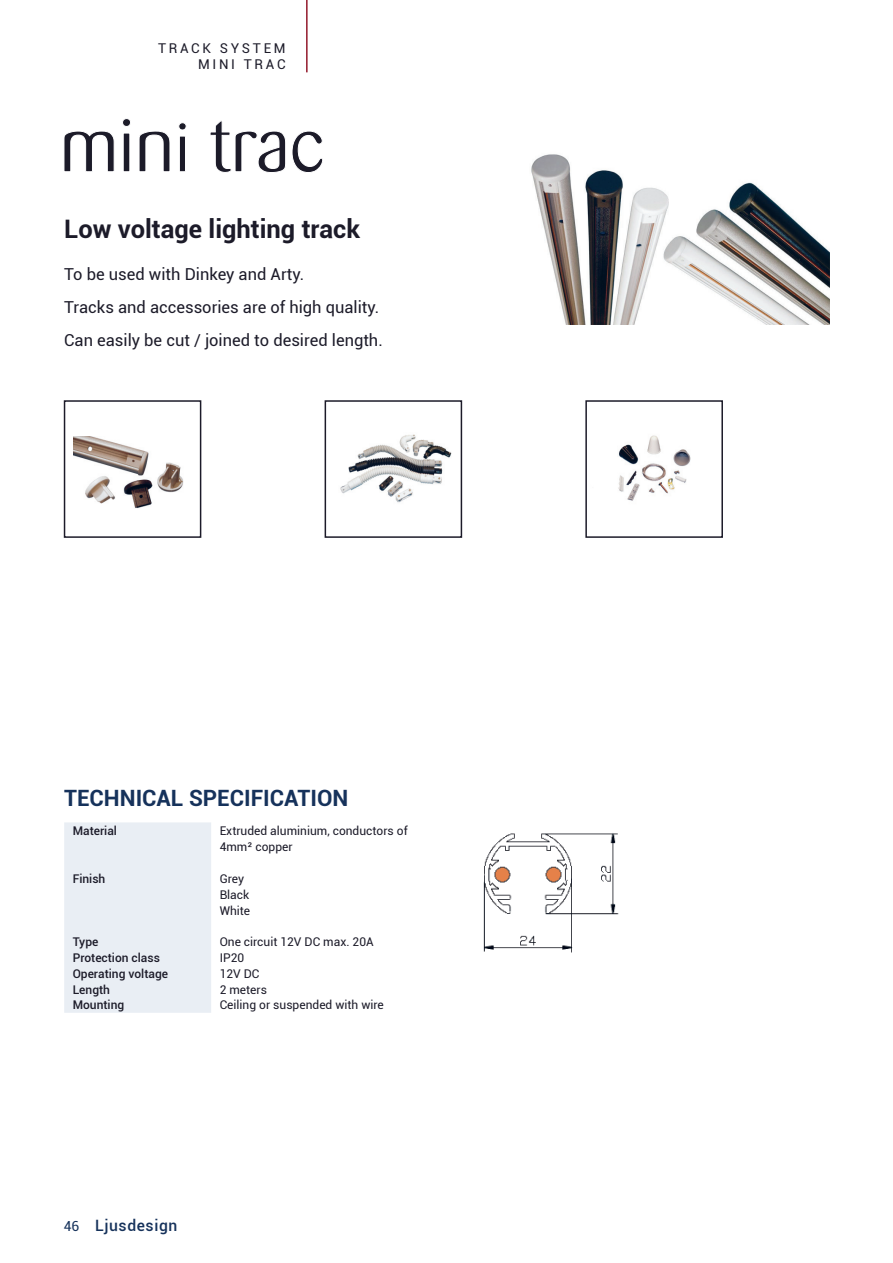
<style>
.page{position:relative;width:893px;height:1263px;background:#fff}
.page>*{position:absolute;margin:0;border:0;box-sizing:border-box;transform-origin:0 0}
.t1{font:700 25.5px "Roboto";color:#1c1b29}
.t2{font:700 22.5px "Roboto";color:#16325b}
.t3{font:16.5px/33px "Roboto";color:#1c1b29}
.t4{font:500 15.6px "Roboto";letter-spacing:.04em;color:#16325b}
.t5{font:13.5px/16.2px "Roboto";letter-spacing:.2em;color:#1c1b29;text-align:right}
.t6{font:12px/15.8px "Roboto";color:#1c1b29}
.t7{font:500 12px "Roboto";color:#1c1b29}
.s1{font-weight:400;font-size:13.95px}
</style>
<div class="page">
<div style="left:64px;top:822px;width:147px;height:191px;background:#e9eef4"></div>
<hr style="left:306px;top:0;width:2px;height:72px;background:#93182b">
<svg style="left:64px;top:131px;width:51px;height:41px"></svg>
<svg style="left:122px;top:118px;width:8px;height:54px"></svg>
<svg style="left:139px;top:131px;width:31px;height:41px"></svg>
<svg style="left:178px;top:122px;width:9px;height:50px"></svg>
<svg style="left:210px;top:120px;width:76px;height:53px"></svg>
<svg style="left:292px;top:131px;width:31px;height:42px"></svg>
<img style="left:483px;top:833px;width:136px;height:120px">
<div style="left:64px;top:400px;width:137px;height:138px;border:2px solid #1c1b29"></div>
<div style="left:325px;top:400px;width:137px;height:138px;border:2px solid #1c1b29"></div>
<div style="left:585px;top:400px;width:138px;height:138px;border:2px solid #1c1b29"></div>
<img style="left:531px;top:154px;width:298px;height:170px">
<img style="left:340px;top:434px;width:112px;height:69px">
<img style="left:74px;top:436px;width:110px;height:72px">
<img style="left:618px;top:435px;width:73px;height:66px">
<p class="t5" style="left:158px;top:39px;width:129px">TRACK SYSTEM<br>MINI TRAC</p>
<h1 class="t1" style="left:64px;top:211px;width:297px">Low voltage lighting track</h1>
<h3 class="t3" style="left:64px;top:257px;width:320px">To be used with Dinkey and Arty.<br>Tracks and accessories are of high quality.<br>Can easily be cut / joined to desired length.</h3>
<h2 class="t2" style="left:64px;top:782px;width:286px">TECHNICAL SPECIFICATION</h2>
<p class="t7" style="left:73px;top:822px;width:46px">Material</p>
<p class="t6" style="left:220px;top:822px;width:189px;line-height:16.5px">Extruded aluminium, conductors of<br>4mm² copper</p>
<p class="t7" style="left:73px;top:870px;width:34px">Finish</p>
<p class="t6" style="left:220px;top:870px;width:32px">Grey<br>Black<br>White</p>
<p class="t7" style="left:73px;top:933px;width:27px">Type</p>
<p class="t6" style="left:220px;top:933px;width:156px">One circuit 12V DC max. 20A</p>
<p class="t7" style="left:73px;top:949px;width:89px">Protection class</p>
<p class="t6" style="left:220px;top:949px;width:26px">IP20</p>
<p class="t7" style="left:73px;top:965px;width:97px">Operating voltage</p>
<p class="t6" style="left:220px;top:965px;width:41px">12V DC</p>
<p class="t7" style="left:73px;top:981px;width:39px">Length</p>
<p class="t6" style="left:220px;top:981px;width:49px">2 meters</p>
<p class="t7" style="left:73px;top:997px;width:53px">Mounting</p>
<p class="t6" style="left:220px;top:997px;width:166px">Ceiling or suspended with wire</p>
<h3 class="t4" style="left:64px;top:1215px;width:115px"><span class="s1">46</span> Ljusdesign</h3>
</div>
